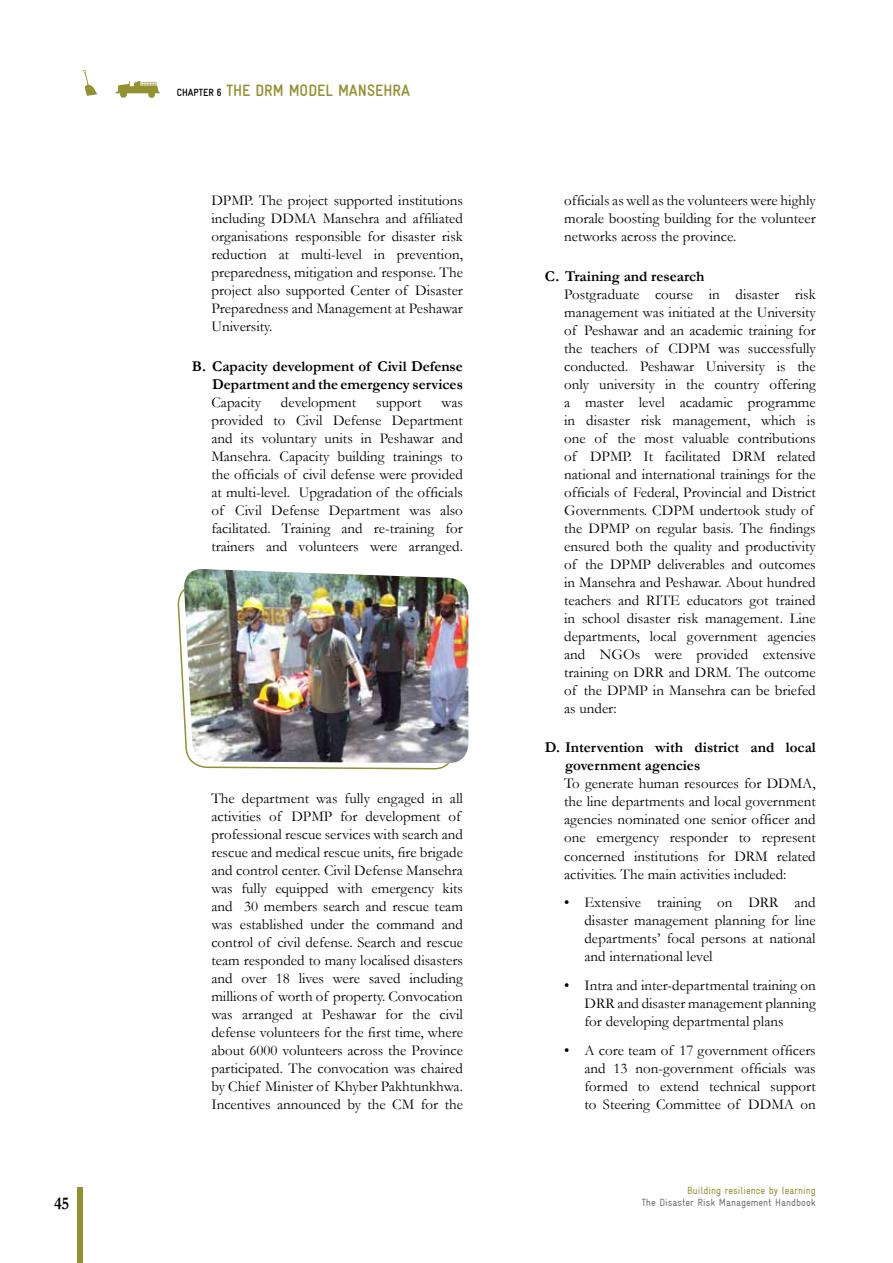
<style>
.page{position:relative;width:893px;height:1263px;background:#fff}
.page>*{position:absolute;margin:0;border:0;box-sizing:border-box;transform-origin:0 0}
.t1{font:700 18px "Garamond";color:#000;scale:.92 1}
.t2{font:700 16.5px "Gravur Condensed";color:#929131}
.t3{font:15px/18px "Garamond";color:#000;text-align:justify}
.t4{font:700 15px/18px "Garamond";color:#000;text-align:justify}
.t5{font:10.5px/12px "Gravur Condensed";color:#707172;text-align:right}
.s1{font-size:10.5px;color:#000}
.s2{font-weight:400}
.s3{font-weight:700}
.s4{color:#929131}
</style>
<div class="page">
<div style="left:77px;top:1188px;width:6px;height:75px;background:#929131"></div>
<svg style="left:83px;top:70px;width:14px;height:26px"></svg>
<svg style="left:116px;top:81px;width:44px;height:17px"></svg>
<svg style="left:177px;top:590px;width:273px;height:179px"></svg>
<img style="left:183px;top:569px;width:285px;height:194px">
<p class="t2" style="left:177px;top:81px;width:132px"><span class="s1">CHAPTER 6</span> THE DRM MODEL</p>
<p class="t2" style="left:338px;top:81px;width:21px">MANSEHRA</p>
<p class="t3" style="left:211px;top:191px;width:253px">DPMP. The project supported institutions including DDMA Mansehra and affiliated organisations responsible for disaster risk reduction at multi-level in prevention, preparedness, mitigation and response. The project also supported Center of Disaster Preparedness and Management at Peshawar University.</p>
<p class="t4" style="left:211px;top:357px;width:253px;text-indent:-19px">B. Capacity development of Civil Defense Department and the emergency services <span class="s2">Capacity</span></p>
<p class="t3" style="left:281px;top:393px;width:77px">development</p>
<p class="t3" style="left:376px;top:393px;width:47px">support</p>
<p class="t3" style="left:211px;top:393px;width:253px;text-indent:230px">was provided to Civil Defense Department and its voluntary units in Peshawar and Mansehra. Capacity building trainings to the officials of civil defense were provided at multi-level. Upgradation of the officials of Civil Defense Department was also facilitated. Training and re-training for trainers and volunteers were arranged.</p>
<p class="t3" style="left:211px;top:789px;width:253px;text-align:left">The department was fully engaged in all activities of DPMP for development of professional rescue services with search and rescue and medical rescue units, fire brigade and control center. Civil Defense Mansehra was fully equipped with emergency kits and 30 members search and rescue team was established under the command and control of civil defense. Search and rescue team responded to many localised disasters and over 18 lives were saved including millions of worth of property. Convocation was arranged at Peshawar for the civil defense volunteers for the first time, where about 6000 volunteers across the Province participated. The convocation was chaired by Chief Minister of Khyber Pakhtunkhwa.<br>Incentives announced by the CM for the</p>
<p class="t3" style="left:564px;top:191px;width:253px">officials as well as the volunteers were highly morale boosting building for the volunteer networks across the province.</p>
<p class="t3" style="left:564px;top:267px;width:253px;text-align:left;text-indent:-19px"><span class="s3">C. Training and research<br></span>Postgraduate course in disaster risk management was initiated at the University of Peshawar and an academic training for the teachers of CDPM was successfully conducted. Peshawar University is the only university in the country offering a master level acadamic programme in disaster risk management, which is one of the most valuable contributions of DPMP. It facilitated DRM related national and international trainings for the officials of Federal, Provincial and District Governments. CDPM undertook study of the DPMP on regular basis. The findings ensured both the quality and productivity of the DPMP deliverables and outcomes in Mansehra and Peshawar. About hundred teachers and RITE educators got trained in school disaster risk management. Line departments, local government agencies and NGOs were provided extensive training on DRR and DRM. The outcome of the DPMP in Mansehra can be briefed as under:</p>
<p class="t3" style="left:564px;top:738px;width:253px;text-align:left;text-indent:-19px"><span class="s3">D. Intervention with district and local government agencies<br></span>To generate human resources for DDMA, the line departments and local government agencies nominated one senior officer and one emergency responder to represent concerned institutions for DRM related activities. The main activities included:</p>
<p class="t3" style="left:584px;top:893px;width:233px;text-indent:-20px">• Extensive training on DRR and disaster management planning for line departments’ focal persons at national and international level</p>
<p class="t3" style="left:584px;top:976px;width:233px;text-indent:-20px">• Intra and inter-departmental training on DRR and disaster management planning for developing departmental plans</p>
<p class="t3" style="left:584px;top:1041px;width:233px;text-indent:-20px">• A core team of 17 government officers and 13 non-government officials was formed to extend technical support to Steering Committee of DDMA on</p>
<p class="t1" style="left:54px;top:1191px;width:18px">45</p>
<p class="t5" style="left:642px;top:1184px;width:176px"><span class="s4">Building resilience by learning<br></span>The Disaster Risk Management Handbook</p>
</div>
